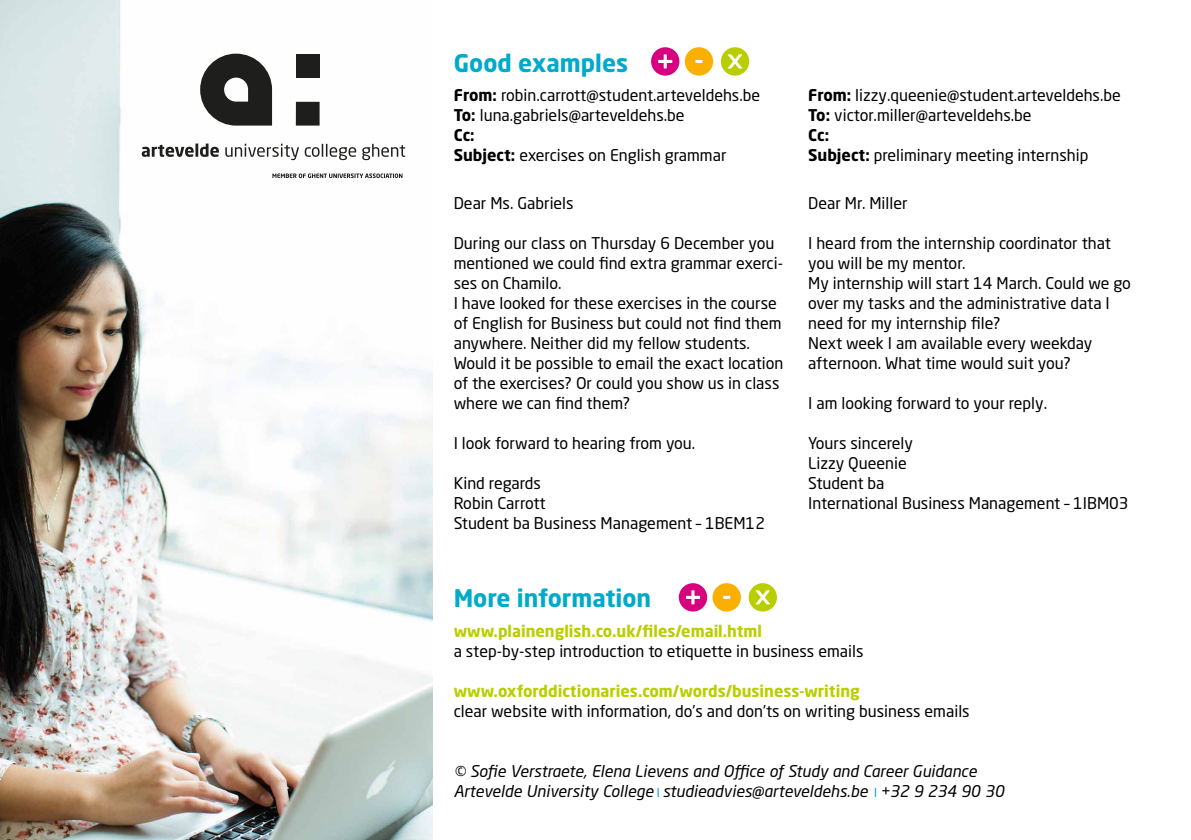
<style>
.page{position:relative;width:1191px;height:840px;background:#fff}
.page>*{position:absolute;margin:0;border:0;box-sizing:border-box;transform-origin:0 0}
.t1{font:700 24px "Neo Sans Pro";color:#00aaca}
.t2{font:16px/20px "Neo Sans Pro";color:#000}
.t3{font:italic 16px/20px "Neo Sans Pro";color:#000}
.t4{font:700 16px "Neo Sans Pro";color:#b9ce00}
.s1{font-weight:700}
.s2{font-style:normal;font-size:12px;color:#009fe3}
</style>
<div class="page">
<img style="left:0;top:0;width:433px;height:839px">
<div style="left:685px;top:47px;width:28px;height:29px;background:#f9b000;border-radius:50%"></div>
<div style="left:721px;top:47px;width:28px;height:29px;background:#b9ce00;border-radius:50%"></div>
<div style="left:651px;top:47px;width:28px;height:29px;background:#d7007e;border-radius:50%"></div>
<svg style="left:658px;top:54px;width:14px;height:14px"></svg>
<svg style="left:695px;top:60px;width:7px;height:3px"></svg>
<svg style="left:727px;top:54px;width:15px;height:14px"></svg>
<div style="left:712px;top:583px;width:29px;height:28px;background:#f9b000;border-radius:50%"></div>
<div style="left:748px;top:583px;width:29px;height:28px;background:#b9ce00;border-radius:50%"></div>
<div style="left:679px;top:583px;width:28px;height:28px;background:#d7007e;border-radius:50%"></div>
<svg style="left:686px;top:590px;width:14px;height:14px"></svg>
<svg style="left:723px;top:595px;width:7px;height:3px"></svg>
<svg style="left:755px;top:590px;width:15px;height:14px"></svg>
<div style="left:296px;top:102px;width:23px;height:23px;background:#1e1e1c"></div>
<div style="left:296px;top:54px;width:23px;height:24px;background:#1e1e1c"></div>
<svg style="left:200px;top:54px;width:72px;height:71px"></svg>
<svg style="left:142px;top:145px;width:52px;height:12px"></svg>
<hr style="left:195px;top:143px;width:3px;height:14px;background:#1e1e1c">
<svg style="left:200px;top:143px;width:19px;height:14px"></svg>
<svg style="left:225px;top:144px;width:74px;height:16px"></svg>
<svg style="left:305px;top:144px;width:51px;height:16px"></svg>
<svg style="left:362px;top:144px;width:43px;height:16px"></svg>
<svg style="left:272px;top:173px;width:130px;height:5px"></svg>
<h1 class="t1" style="left:454px;top:48px;width:176px">Good examples</h1>
<p class="t2" style="left:454px;top:85px;width:308px"><span class="s1">From:</span> robin.carrott@student.arteveldehs.be<br><span class="s1">To:</span> luna.gabriels@arteveldehs.be<br><span class="s1">Cc:<br>Subject:</span> exercises on English grammar</p>
<p class="t2" style="left:454px;top:193px;width:121px">Dear Ms. Gabriels</p>
<p class="t2" style="left:454px;top:233px;width:331px">During our class on Thursday 6 December you mentioned we could find extra grammar exerci&shy;ses on Chamilo.<br>I have looked for these exercises in the course of English for Business but could not find them anywhere. Neither did my fellow students.<br>Would it be possible to email the exact location of the exercises? Or could you show us in class where we can find them?</p>
<p class="t2" style="left:454px;top:433px;width:243px">I look forward to hearing from you.</p>
<p class="t2" style="left:454px;top:473px;width:313px">Kind regards<br>Robin Carrott<br>Student ba Business Management – 1BEM12</p>
<p class="t2" style="left:808px;top:85px;width:314px"><span class="s1">From:</span> lizzy.queenie@student.arteveldehs.be<br><span class="s1">To:</span> victor.miller@arteveldehs.be<br><span class="s1">Cc:<br>Subject:</span> preliminary meeting internship</p>
<p class="t2" style="left:808px;top:193px;width:101px">Dear Mr. Miller</p>
<p class="t2" style="left:808px;top:233px;width:324px">I heard from the internship coordinator that you will be my mentor.<br>My internship will start 14 March. Could we go over my tasks and the administrative data I need for my internship file?<br>Next week I am available every weekday afternoon. What time would suit you?</p>
<p class="t2" style="left:808px;top:393px;width:240px">I am looking forward to your reply.</p>
<p class="t2" style="left:808px;top:433px;width:322px">Yours sincerely<br>Lizzy Queenie<br>Student ba<br>International Business Management – 1IBM03</p>
<h1 class="t1" style="left:454px;top:582px;width:199px">More information</h1>
<p class="t4" style="left:454px;top:620px;width:310px">www.plainenglish.co.uk/files/email.html</p>
<p class="t2" style="left:454px;top:640px;width:411px">a step-by-step introduction to etiquette in business emails</p>
<p class="t4" style="left:454px;top:680px;width:407px">www.oxforddictionaries.com/words/business-writing</p>
<p class="t2" style="left:454px;top:700px;width:517px">clear website with information, do’s and don’ts on writing business emails</p>
<p class="t3" style="left:454px;top:760px;width:552px">© Sofie Verstraete, Elena Lievens and Office of Study and Career Guidance<br>Artevelde University College <span class="s2">l</span> studieadvies@arteveldehs.be <span class="s2">l</span> +32 9 234 90 30</p>
</div>
